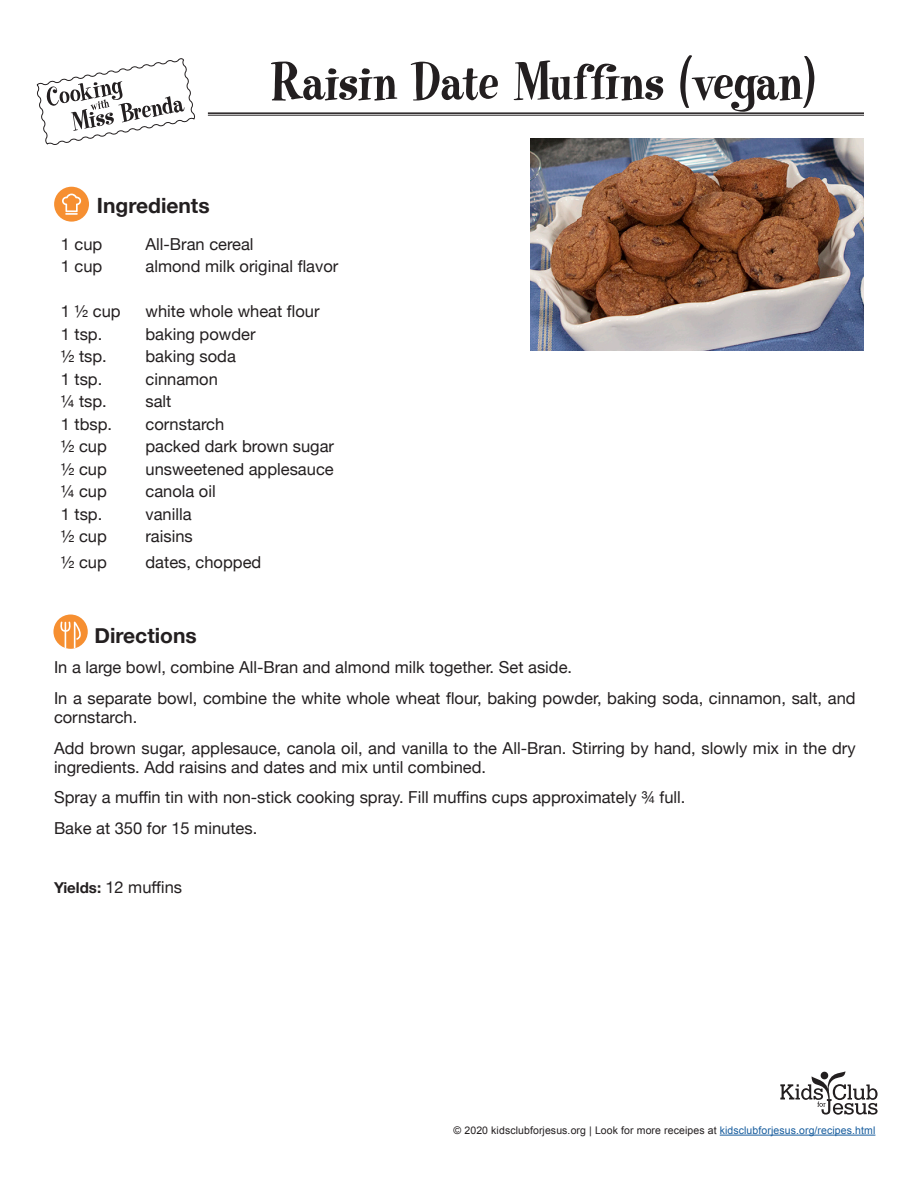
<style>
.page{position:relative;width:918px;height:1188px;background:#fff}
.page>*{position:absolute;margin:0;border:0;box-sizing:border-box;transform-origin:0 0}
.t1{font:55.05px "Heatwave";color:#231f20}
.t2{font:700 21px "Helvetica Neue";color:#231f20}
.t3{font:16.5px/19.5px "Helvetica Neue";color:#231f20}
.t4{font:10.5px "Arial";letter-spacing:.01em;color:#231f20}
.s1{font-weight:700;font-size:15px}
.s2{color:#175d9e}
</style>
<div class="page">
<hr style="left:720px;top:1135px;width:155px;height:1px;background:#175d9e">
<svg style="left:780px;top:1071px;width:98px;height:44px"></svg>
<svg style="left:36px;top:58px;width:159px;height:87px"></svg>
<div style="left:54px;top:187px;width:35px;height:35px;background:#f68f31;border-radius:50%"></div>
<svg style="left:62px;top:194px;width:19px;height:21px"></svg>
<div style="left:53px;top:615px;width:35px;height:34px;background:#f68f31;border-radius:50%"></div>
<svg style="left:59px;top:622px;width:23px;height:26px"></svg>
<hr style="left:208px;top:112px;width:656px;height:2px;background:#242021">
<hr style="left:208px;top:115px;width:656px;height:1px;background:#242021">
<img style="left:531px;top:138px;width:333px;height:213px">
<p class="t2" style="left:97px;top:189px;width:114px">Ingredients</p>
<p class="t1" style="left:270px;top:49px;width:547px">Raisin Date Muffins (vegan)</p>
<p class="t3" style="left:61px;top:235px;width:43px">1 cup</p>
<p class="t3" style="left:145px;top:235px;width:110px">All-Bran cereal</p>
<p class="t3" style="left:61px;top:258px;width:43px">1 cup</p>
<p class="t3" style="left:145px;top:258px;width:194px">almond milk original flavor</p>
<p class="t3" style="left:61px;top:303px;width:61px">1 ½ cup</p>
<p class="t3" style="left:145px;top:303px;width:176px">white whole wheat flour</p>
<p class="t3" style="left:61px;top:325px;width:43px">1 tsp.</p>
<p class="t3" style="left:145px;top:325px;width:112px">baking powder</p>
<p class="t3" style="left:61px;top:348px;width:48px">½ tsp.</p>
<p class="t3" style="left:145px;top:348px;width:92px">baking soda</p>
<p class="t3" style="left:61px;top:370px;width:43px">1 tsp.</p>
<p class="t3" style="left:145px;top:370px;width:74px">cinnamon</p>
<p class="t3" style="left:61px;top:393px;width:48px">¼ tsp.</p>
<p class="t3" style="left:145px;top:393px;width:27px">salt</p>
<p class="t3" style="left:61px;top:415px;width:53px">1 tbsp.</p>
<p class="t3" style="left:145px;top:415px;width:80px">cornstarch</p>
<p class="t3" style="left:61px;top:438px;width:48px">½ cup</p>
<p class="t3" style="left:145px;top:438px;width:190px">packed dark brown sugar</p>
<p class="t3" style="left:61px;top:460px;width:48px">½ cup</p>
<p class="t3" style="left:145px;top:460px;width:190px">unsweetened applesauce</p>
<p class="t3" style="left:61px;top:483px;width:48px">¼ cup</p>
<p class="t3" style="left:145px;top:483px;width:72px">canola oil</p>
<p class="t3" style="left:61px;top:505px;width:43px">1 tsp.</p>
<p class="t3" style="left:145px;top:505px;width:48px">vanilla</p>
<p class="t3" style="left:61px;top:528px;width:48px">½ cup</p>
<p class="t3" style="left:145px;top:528px;width:49px">raisins</p>
<p class="t3" style="left:61px;top:553px;width:48px">½ cup</p>
<p class="t3" style="left:145px;top:553px;width:117px">dates, chopped</p>
<p class="t2" style="left:95px;top:619px;width:104px">Directions</p>
<p class="t3" style="left:54px;top:659px;width:520px">In a large bowl, combine All-Bran and almond milk together. Set aside.</p>
<p class="t3" style="left:54px;top:689px;width:803px">In a separate bowl, combine the white whole wheat flour, baking powder, baking soda, cinnamon, salt, and cornstarch.</p>
<p class="t3" style="left:54px;top:739px;width:803px">Add brown sugar, applesauce, canola oil, and vanilla to the All-Bran. Stirring by hand, slowly mix in the dry ingredients. Add raisins and dates and mix until combined.</p>
<p class="t3" style="left:54px;top:789px;width:633px">Spray a muffin tin with non-stick cooking spray. Fill muffins cups approximately ¾ full.</p>
<p class="t3" style="left:54px;top:819px;width:205px">Bake at 350 for 15 minutes.</p>
<p class="t3" style="left:54px;top:878px;width:130px"><span class="s1">Yields:</span> 12 muffins</p>
<p class="t4" style="left:454px;top:1123px;width:423px">© 2020 kidsclubforjesus.org | Look for more receipes at <span class="s2">kidsclubforjesus.org/recipes.html</span></p>
</div>
